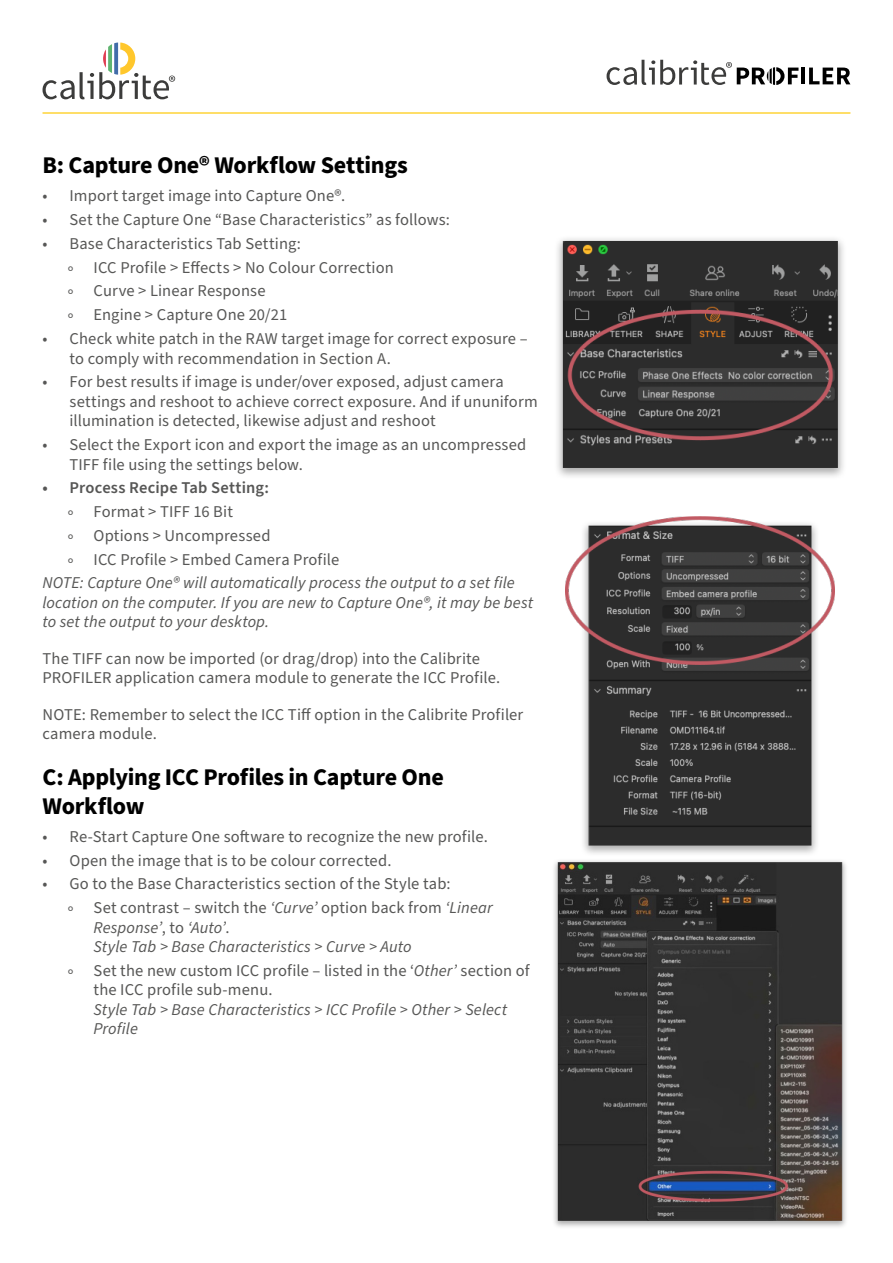
<style>
.page{position:relative;width:893px;height:1263px;background:#fff}
.page>*{position:absolute;margin:0;border:0;box-sizing:border-box;transform-origin:0 0}
.t1{font:700 24px/28.8px "Source Sans Pro";letter-spacing:-.01em;color:#000}
.t2{font:16.5px/19.5px "Source Sans Pro";letter-spacing:.01em;color:#575756}
.t3{font:italic 16.5px/19.5px "Source Sans Pro";letter-spacing:.005em;color:#575756}
.t4{font:600 16.5px "Source Sans Pro";letter-spacing:.01em;color:#575756}
.s1{font-style:italic}
.s2{font-style:normal}
</style>
<div class="page">
<svg style="left:43px;top:43px;width:132px;height:56px"></svg>
<hr style="left:43px;top:112px;width:807px;height:2px;background:#fed437">
<hr style="left:802px;top:68px;width:3px;height:16px;background:#000">
<svg style="left:809px;top:68px;width:41px;height:16px"></svg>
<svg style="left:607px;top:60px;width:191px;height:25px"></svg>
<img style="left:557px;top:238px;width:287px;height:239px">
<img style="left:565px;top:516px;width:270px;height:338px">
<img style="left:554px;top:860px;width:292px;height:367px">
<h1 class="t1" style="left:43px;top:152px;width:367px">B: Capture One® Workflow Settings</h1>
<p class="t2" style="left:43px;top:187px;width:304px">• Import target image into Capture One®.</p>
<p class="t2" style="left:43px;top:210px;width:409px">• Set the Capture One “Base Characteristics” as follows:</p>
<p class="t2" style="left:68px;top:232px;width:327px;line-height:23.7px;text-indent:-26px">• Base Characteristics Tab Setting:<br>◦ ICC Profile &gt; Effects &gt; No Colour Correction ◦ Curve &gt; Linear Response<br>◦ Engine &gt; Capture One 20/21</p>
<p class="t2" style="left:70px;top:329px;width:460px;text-indent:-27px">• Check white patch in the RAW target image for correct exposure – to comply with recommendation in Section A.</p>
<p class="t2" style="left:70px;top:373px;width:470px;text-indent:-27px">• For best results if image is under/over exposed, adjust camera settings and reshoot to achieve correct exposure. And if ununiform illumination is detected, likewise adjust and reshoot</p>
<p class="t2" style="left:70px;top:435px;width:458px;text-indent:-27px">• Select the Export icon and export the image as an uncompressed<br>TIFF file using the settings below.</p>
<p class="t4" style="left:43px;top:477px;width:228px">• Process Recipe Tab Setting:</p>
<p class="t2" style="left:68px;top:500px;width:273px;line-height:23.7px">◦ Format &gt; TIFF 16 Bit<br>◦ Options &gt; Uncompressed<br>◦ ICC Profile &gt; Embed Camera Profile</p>
<p class="t3" style="left:43px;top:574px;width:492px">NOTE: Capture One® will automatically process the output to a set file location on the computer. If you are new to Capture One®, it may be best to set the output to your desktop.</p>
<p class="t2" style="left:43px;top:649px;width:459px">The TIFF can now be imported (or drag/drop) into the Calibrite<br>PROFILER application camera module to generate the ICC Profile.</p>
<p class="t2" style="left:43px;top:705px;width:482px">NOTE: Remember to select the ICC Tiff option in the Calibrite Profiler camera module.</p>
<h1 class="t1" style="left:43px;top:763px;width:403px">C: Applying ICC Profiles in Capture One<br>Workflow</h1>
<p class="t2" style="left:43px;top:827px;width:447px">• Re-Start Capture One software to recognize the new profile.</p>
<p class="t2" style="left:43px;top:851px;width:350px">• Open the image that is to be colour corrected.</p>
<p class="t2" style="left:68px;top:873px;width:426px;line-height:23.7px;text-indent:-26px">• Go to the Base Characteristics section of the Style tab:<br>◦ Set contrast – switch the <span class="s1">‘Curve’</span> option back from <span class="s1">‘Linear</span></p>
<p class="t3" style="left:94px;top:918px;width:320px">Response’<span class="s2">, to</span> ‘Auto’<span class="s2">.<br></span>Style Tab &gt; Base Characteristics &gt; Curve &gt; Auto</p>
<p class="t2" style="left:94px;top:961px;width:438px;text-indent:-26px">◦ Set the new custom ICC profile – listed in the ‘<span class="s1">Other’</span> section of the ICC profile sub-menu.</p>
<p class="t3" style="left:94px;top:1000px;width:415px">Style Tab &gt; Base Characteristics &gt; ICC Profile &gt; Other &gt; Select<br>Profile</p>
</div>
